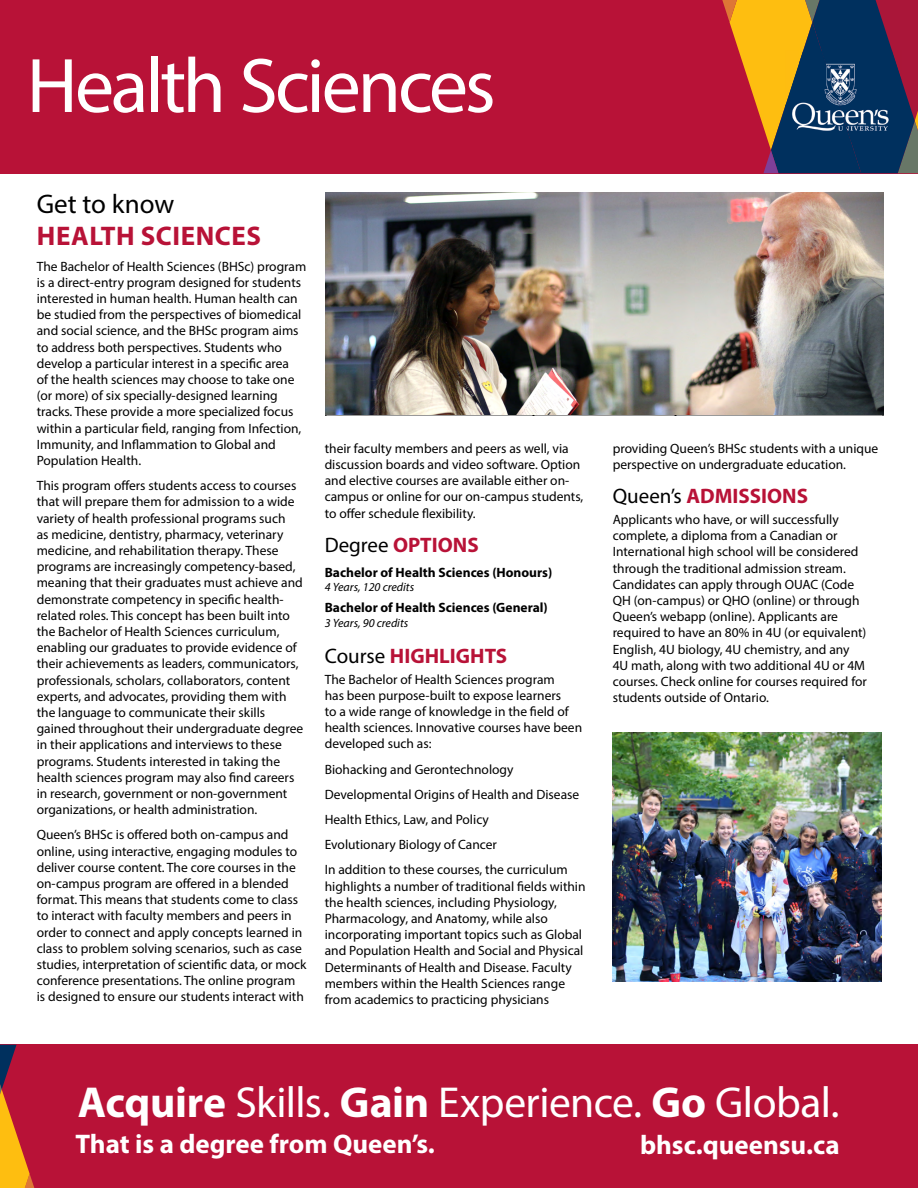
<style>
.page{position:relative;width:918px;height:1188px;background:#fff}
.page>*{position:absolute;margin:0;border:0;box-sizing:border-box;transform-origin:0 0}
.t1{font:78px "Myriad Pro";letter-spacing:-.04em;color:#fff}
.t2{font:43.5px "Myriad Pro";letter-spacing:-.01em;color:#fff}
.t3{font:700 27px "Myriad Pro";color:#fff}
.t4{font:700 27px "Myriad Pro";letter-spacing:.02em;color:#b81237}
.t5{font:27px "Myriad Pro";color:#000}
.t6{font:700 21px "Myriad Pro";color:#b81237}
.t7{font:13.5px/16.2px "Myriad Pro";color:#000}
.t8{font:700 13.5px "Myriad Pro";color:#000}
.t9{font:italic 12px "Myriad Pro";color:#000}
.s1{font-weight:400;color:#000}
.s2{font-weight:700}
</style>
<div class="page">
<div style="left:0;top:1045px;width:918px;height:143px;background:#b81237"></div>
<svg style="left:0;top:1045px;width:34px;height:143px"></svg>
<div style="left:0;top:0;width:918px;height:173px;background:#b81237"></div>
<svg style="left:722px;top:0;width:196px;height:173px"></svg>
<img style="left:785px;top:51px;width:37px;height:91px">
<img style="left:822px;top:51px;width:79px;height:91px">
<img style="left:612px;top:732px;width:270px;height:249px">
<img style="left:326px;top:193px;width:557px;height:221px">
<h1 class="t1" style="left:27px;top:38px;width:470px">Health Sciences</h1>
<h3 class="t5" style="left:37px;top:187px;width:139px">Get to know</h3>
<h3 class="t4" style="left:37px;top:219px;width:226px">HEALTH SCIENCES</h3>
<p class="t7" style="left:37px;top:258px;width:271px">The Bachelor of Health Sciences (BHSc) program is a direct-entry program designed for students interested in human health. Human health can be studied from the perspectives of biomedical and social science, and the BHSc program aims to address both perspectives. Students who develop a particular interest in a specific area<br>of the health sciences may choose to take one (or more) of six specially-designed learning tracks. These provide a more specialized focus within a particular field, ranging from Infection, Immunity, and Inflammation to Global and Population Health.</p>
<p class="t7" style="left:37px;top:477px;width:268px">This program offers students access to courses that will prepare them for admission to a wide variety of health professional programs such<br>as medicine, dentistry, pharmacy, veterinary medicine, and rehabilitation therapy. These programs are increasingly competency-based, meaning that their graduates must achieve and demonstrate competency in specific health&shy;related roles. This concept has been built into the Bachelor of Health Sciences curriculum, enabling our graduates to provide evidence of their achievements as leaders, communicators, professionals, scholars, collaborators, content experts, and advocates, providing them with the language to communicate their skills gained throughout their undergraduate degree in their applications and interviews to these programs. Students interested in taking the health sciences program may also find careers in research, government or non-government organizations, or health administration.</p>
<p class="t7" style="left:37px;top:827px;width:271px">Queen’s BHSc is offered both on-campus and online, using interactive, engaging modules to deliver course content. The core courses in the on-campus program are offered in a blended format. This means that students come to class to interact with faculty members and peers in order to connect and apply concepts learned in class to problem solving scenarios, such as case studies, interpretation of scientific data, or mock conference presentations. The online program is designed to ensure our students interact with</p>
<p class="t7" style="left:325px;top:440px;width:260px">their faculty members and peers as well, via discussion boards and video software. Option and elective courses are available either on&shy;campus or online for our on-campus students, to offer schedule flexibility.</p>
<h3 class="t6" style="left:325px;top:531px;width:155px"><span class="s1">Degree</span> OPTIONS</h3>
<p class="t8" style="left:325px;top:564px;width:229px">Bachelor of Health Sciences (Honours)</p>
<p class="t9" style="left:325px;top:580px;width:91px">4 Years, 120 credits</p>
<p class="t8" style="left:325px;top:599px;width:225px">Bachelor of Health Sciences (General)</p>
<p class="t9" style="left:325px;top:615px;width:85px">3 Years, 90 credits</p>
<h3 class="t6" style="left:325px;top:642px;width:184px"><span class="s1">Course</span> HIGHLIGHTS</h3>
<p class="t7" style="left:325px;top:671px;width:259px">The Bachelor of Health Sciences program<br>has been purpose-built to expose learners<br>to a wide range of knowledge in the field of health sciences. Innovative courses have been developed such as:</p>
<p class="t7" style="left:325px;top:756px;width:256px;line-height:25.2px">Biohacking and Gerontechnology Developmental Origins of Health and Disease Health Ethics, Law, and Policy<br>Evolutionary Biology of Cancer<br>In addition to these courses, the curriculum</p>
<p class="t7" style="left:325px;top:878px;width:262px">highlights a number of traditional fields within the health sciences, including Physiology, Pharmacology, and Anatomy, while also incorporating important topics such as Global and Population Health and Social and Physical Determinants of Health and Disease. Faculty members within the Health Sciences range from academics to practicing physicians</p>
<p class="t7" style="left:613px;top:440px;width:267px">providing Queen’s BHSc students with a unique perspective on undergraduate education.</p>
<h3 class="t6" style="left:613px;top:482px;width:197px"><span class="s1">Queen’s</span> ADMISSIONS</h3>
<p class="t7" style="left:613px;top:511px;width:256px">Applicants who have, or will successfully complete, a diploma from a Canadian or International high school will be considered through the traditional admission stream.<br>Candidates can apply through OUAC (Code QH (on-campus) or QHO (online) or through Queen’s webapp (online). Applicants are required to have an 80% in 4U (or equivalent)<br>English, 4U biology, 4U chemistry, and any 4U math, along with two additional 4U or 4M courses. Check online for courses required for students outside of Ontario.</p>
<h2 class="t2" style="left:78px;top:1076px;width:763px"><span class="s2">Acquire</span> Skills. <span class="s2">Gain</span> Experience. <span class="s2">Go</span> Global.</h2>
<h3 class="t3" style="left:75px;top:1126px;width:361px">That is a degree from Queen’s.</h3>
<h3 class="t3" style="left:640px;top:1127px;width:201px">bhsc.queensu.ca</h3>
</div>
